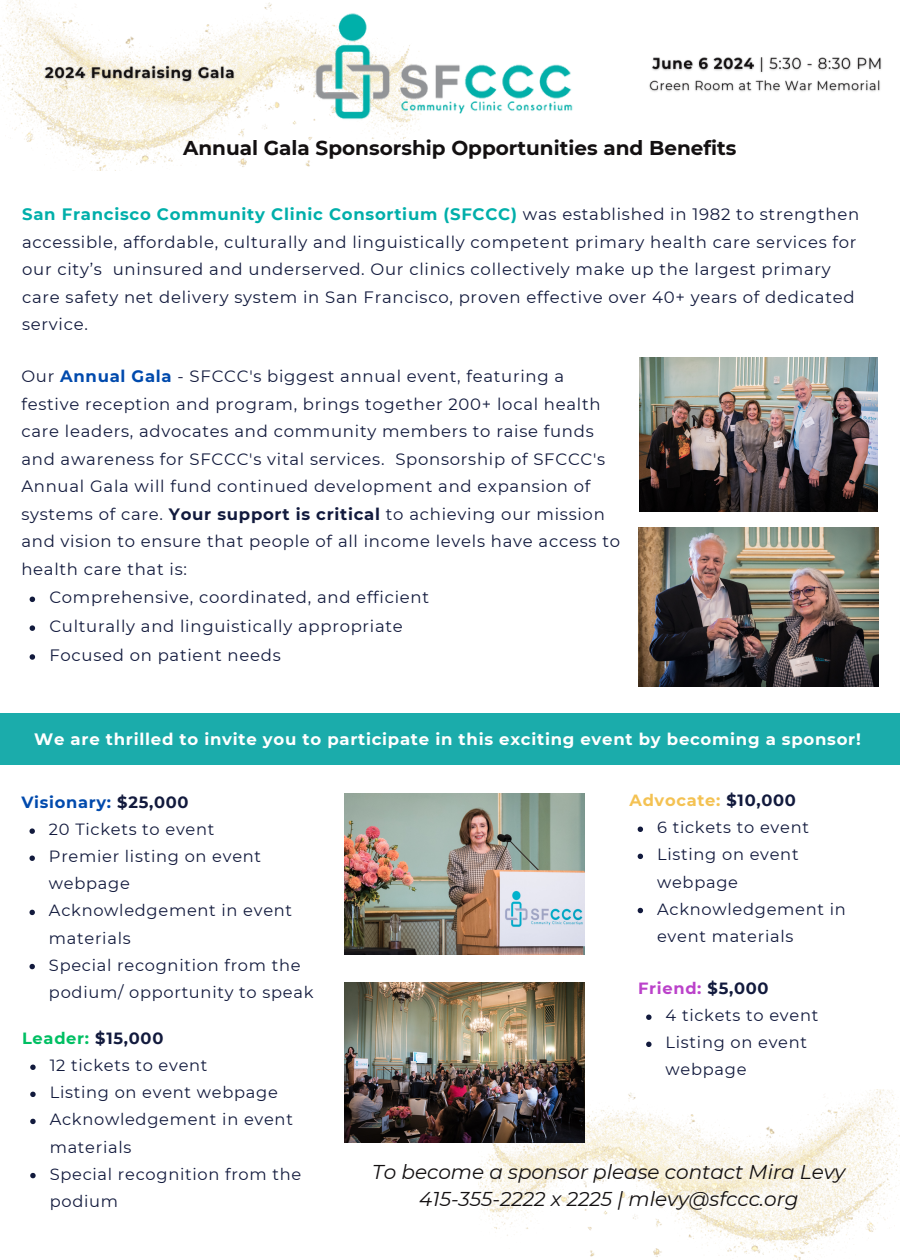
<style>
.page{position:relative;width:900px;height:1260px;background:#fff}
.page>*{position:absolute;margin:0;border:0;box-sizing:border-box;transform-origin:0 0}
.t1{font:italic 20px/26.8px "Montserrat";color:#131011;text-align:center}
.t2{font:700 20px "Montserrat";color:#131011}
.t3{font:16.5px/27.5px "Montserrat";letter-spacing:.045em;color:#121a3d}
.t4{font:700 16.5px "Montserrat";letter-spacing:.045em;color:#fff}
.t5{font:16.25px/27px "Montserrat";letter-spacing:.045em;color:#121a3d}
.t6{font:700 16.25px "Montserrat";letter-spacing:.045em;color:#004aad}
.t7{font:700 16.25px "Montserrat";letter-spacing:.045em;color:#f4c253}
.t8{font:700 16.25px "Montserrat";letter-spacing:.045em;color:#00bf63}
.t9{font:700 16.25px "Montserrat";letter-spacing:.045em;color:#bb42ca}
.s1{font-weight:700;color:#00afaa}
.s2{font-weight:700;color:#004aad}
.s3{font-weight:700}
.s4{color:#121a3d}
</style>
<div class="page">
<img style="left:640px;top:358px;width:238px;height:154px">
<img style="left:638px;top:527px;width:240px;height:159px">
<svg style="left:30px;top:597px;width:5px;height:5px"></svg>
<svg style="left:30px;top:625px;width:5px;height:6px"></svg>
<svg style="left:30px;top:654px;width:5px;height:6px"></svg>
<div style="left:0;top:713px;width:900px;height:52px;background:#1bacab"></div>
<img style="left:0;top:0;width:146px;height:171px">
<img style="left:146px;top:2px;width:427px;height:165px">
<img style="left:478px;top:1090px;width:422px;height:170px">
<img style="left:345px;top:983px;width:240px;height:159px">
<img style="left:345px;top:793px;width:240px;height:162px">
<svg style="left:29px;top:828px;width:6px;height:6px"></svg>
<svg style="left:29px;top:856px;width:6px;height:5px"></svg>
<svg style="left:29px;top:910px;width:6px;height:5px"></svg>
<svg style="left:29px;top:964px;width:6px;height:5px"></svg>
<svg style="left:638px;top:827px;width:5px;height:5px"></svg>
<svg style="left:638px;top:854px;width:5px;height:5px"></svg>
<svg style="left:638px;top:908px;width:5px;height:5px"></svg>
<svg style="left:30px;top:1065px;width:6px;height:5px"></svg>
<svg style="left:30px;top:1092px;width:6px;height:5px"></svg>
<svg style="left:30px;top:1119px;width:6px;height:5px"></svg>
<svg style="left:30px;top:1173px;width:6px;height:5px"></svg>
<svg style="left:646px;top:1015px;width:6px;height:5px"></svg>
<svg style="left:646px;top:1042px;width:6px;height:5px"></svg>
<img style="left:41px;top:61px;width:198px;height:26px">
<img style="left:649px;top:57px;width:233px;height:35px">
<p class="t2" style="left:183px;top:136px;width:555px">Annual Gala Sponsorship Opportunities and Benefits</p>
<h3 class="t3" style="left:22px;top:200px;width:839px"><span class="s1">San Francisco Community Clinic Consortium (SFCCC)</span> was established in 1982 to strengthen accessible, affordable, culturally and linguistically competent primary health care services for our city’s uninsured and underserved. Our clinics collectively make up the largest primary care safety net delivery system in San Francisco, proven effective over 40+ years of dedicated service.</h3>
<h1 class="t3" style="left:21px;top:363px;width:600px">Our <span class="s2">Annual Gala</span> - SFCCC's biggest annual event, featuring a festive reception and program, brings together 200+ local health care leaders, advocates and community members to raise funds and awareness for SFCCC's vital services. Sponsorship of SFCCC's Annual Gala will fund continued development and expansion of systems of care. <span class="s3">Your support is critical</span> to achieving our mission and vision to ensure that people of all income levels have access to health care that is:</h1>
<h4 class="t3" style="left:49px;top:584px;width:381px">Comprehensive, coordinated, and efficient</h4>
<p class="t3" style="left:49px;top:613px;width:355px">Culturally and linguistically appropriate</p>
<h4 class="t3" style="left:49px;top:641px;width:233px">Focused on patient needs</h4>
<p class="t4" style="left:34px;top:729px;width:828px">We are thrilled to invite you to participate in this exciting event by becoming a sponsor!</p>
<p class="t6" style="left:21px;top:792px;width:169px">Visionary: <span class="s4">$25,000</span></p>
<h3 class="t5" style="left:49px;top:816px;width:167px">20 Tickets to event</h3>
<h3 class="t5" style="left:49px;top:843px;width:214px">Premier listing on event webpage</h3>
<p class="t5" style="left:49px;top:897px;width:245px">Acknowledgement in event materials</p>
<p class="t5" style="left:49px;top:951px;width:266px">Special recognition from the podium/ opportunity to speak</p>
<p class="t8" style="left:22px;top:1029px;width:143px">Leader: <span class="s4">$15,000</span></p>
<p class="t5" style="left:50px;top:1052px;width:159px">12 tickets to event</p>
<p class="t5" style="left:50px;top:1079px;width:230px">Listing on event webpage</p>
<p class="t5" style="left:50px;top:1106px;width:245px">Acknowledgement in event materials</p>
<h3 class="t5" style="left:50px;top:1160px;width:253px">Special recognition from the podium</h3>
<p class="t7" style="left:630px;top:791px;width:168px">Advocate: <span class="s4">$10,000</span></p>
<p class="t5" style="left:657px;top:814px;width:153px">6 tickets to event</p>
<h3 class="t5" style="left:657px;top:841px;width:143px">Listing on event webpage</h3>
<p class="t5" style="left:657px;top:895px;width:190px">Acknowledgement in event materials</p>
<p class="t9" style="left:638px;top:978px;width:132px">Friend: <span class="s4">$5,000</span></p>
<p class="t5" style="left:666px;top:1002px;width:154px">4 tickets to event</p>
<p class="t5" style="left:666px;top:1029px;width:143px">Listing on event webpage</p>
<p class="t1" style="left:372px;top:1158px;width:475px">To become a sponsor please contact Mira Levy<br>415-355-2222 x 2225 | mlevy@sfccc.org</p>
</div>
